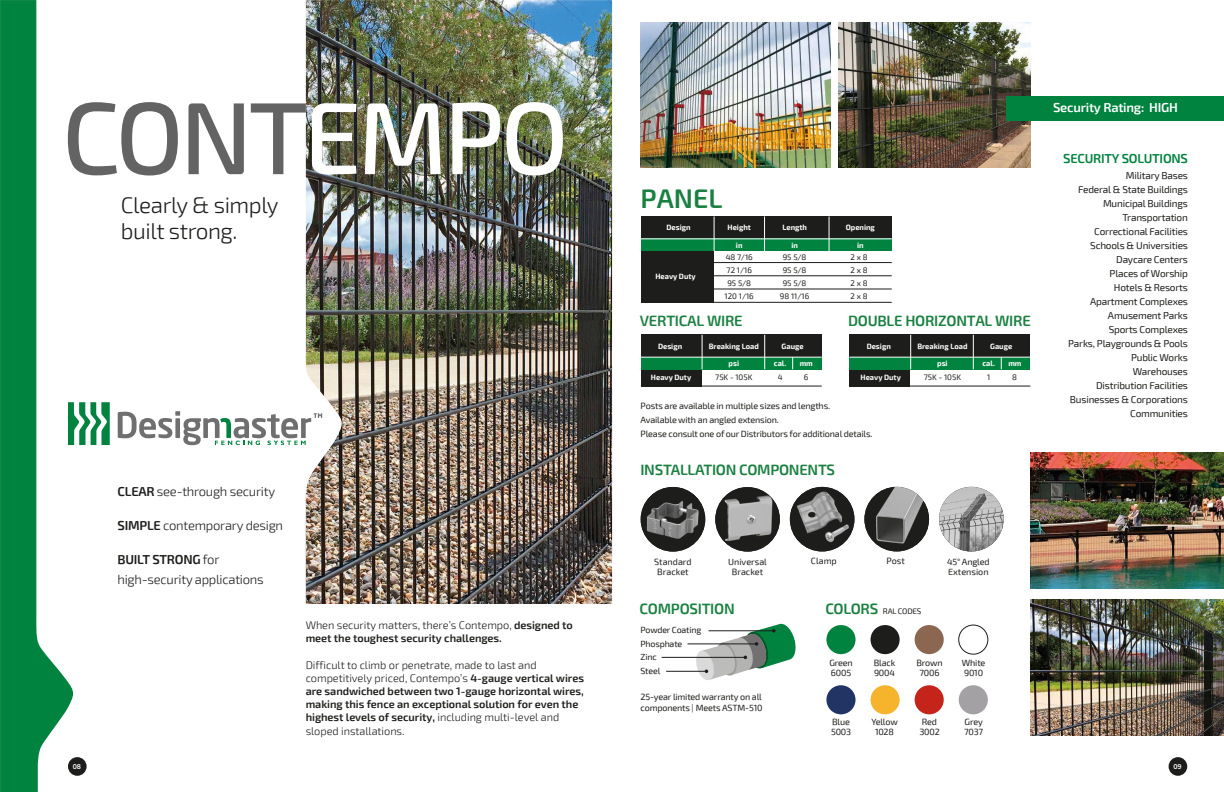
<style>
.page{position:relative;width:1224px;height:792px;background:#fff}
.page>*{position:absolute;margin:0;border:0;box-sizing:border-box;transform-origin:0 0}
.t1{font:500 102.5px "Exo 2";letter-spacing:-.04em;color:#646363}
.t2{font:600 27px "Exo 2";color:#1a8041}
.t3{font:300 22.5px/26px "Exo 2";letter-spacing:-.02em;color:#1d1d1b}
.t4{font:600 15px "Exo 2";letter-spacing:-.02em;color:#1a8041}
.t5{font:300 13px/20px "Exo 2";letter-spacing:-.02em;color:#1d1d1b}
.t6{font:600 13px "Exo 2";letter-spacing:-.02em;color:#fff}
.t7{font:600 13px "Exo 2";letter-spacing:-.02em;color:#00833f}
.t8{font:600 11px/13.2px "Exo 2";letter-spacing:-.005em;color:#1d1d1b}
.t9{font:10px/14px "Exo 2";letter-spacing:-.02em;color:#1d1d1b;text-align:right}
.t10{font:9px/10px "Exo 2";letter-spacing:-.02em;color:#1d1d1b}
.t11{font:9px/10.8px "Exo 2";color:#1d1d1b;text-align:center}
.t12{font:8.8px/13.5px "Exo 2";letter-spacing:-.02em;color:#1d1d1b}
.t13{font:8px/13px "Exo 2";color:#1d1d1b;text-align:center}
.t14{font:8px "Exo 2";letter-spacing:-.02em;color:#1d1d1b}
.t15{font:700 7.5px "Exo 2";color:#fff}
.t16{font:500 6.5px "Clan OT";color:#fff}
.s1{color:#fff}
.s2{font-weight:600}
.s3{font-weight:300}
.s4{font-weight:600;font-size:15px;color:#1a8041}
</style>
<div class="page">
<svg style="left:0;top:0;width:73px;height:792px;fill:#00833f"></svg>
<img style="left:305px;top:0;width:307px;height:604px">
<svg style="left:68px;top:402px;width:42px;height:43px"></svg>
<svg style="left:118px;top:411px;width:204px;height:34px"></svg>
<img style="left:640px;top:22px;width:191px;height:146px">
<img style="left:839px;top:22px;width:191px;height:146px">
<div style="left:1006px;top:96px;width:218px;height:24px;background:#00833f"></div>
<div style="left:826px;top:625px;width:30px;height:29px;background:#00833f;border-radius:50%"></div>
<div style="left:826px;top:685px;width:30px;height:29px;background:#213464;border-radius:50%"></div>
<div style="left:871px;top:625px;width:29px;height:29px;background:#1d1d1b;border-radius:50%"></div>
<div style="left:871px;top:685px;width:29px;height:29px;background:#f6b42c;border-radius:50%"></div>
<div style="left:915px;top:625px;width:29px;height:29px;background:#8b6751;border-radius:50%"></div>
<div style="left:915px;top:685px;width:29px;height:29px;background:#c4241a;border-radius:50%"></div>
<div style="left:959px;top:625px;width:29px;height:29px;border:1px solid #1d1d1b;border-radius:50%"></div>
<div style="left:959px;top:685px;width:29px;height:29px;background:#a3a1a3;border-radius:50%"></div>
<img style="left:1030px;top:452px;width:194px;height:136px">
<img style="left:1030px;top:600px;width:194px;height:136px">
<hr style="left:688px;top:643px;width:69px;height:1px;background:#1d1d1b">
<hr style="left:662px;top:657px;width:83px;height:1px;background:#1d1d1b">
<svg style="left:695px;top:623px;width:101px;height:57px"></svg>
<hr style="left:666px;top:671px;width:40px;height:1px;background:#1d1d1b">
<div style="left:68px;top:757px;width:19px;height:19px;background:#1d1d1b;border-radius:50%"></div>
<div style="left:1169px;top:757px;width:18px;height:19px;background:#1d1d1b;border-radius:50%"></div>
<div style="left:641px;top:217px;width:251px;height:22px;background:#1d1d1b"></div>
<div style="left:641px;top:251px;width:73px;height:51px;background:#1d1d1b"></div>
<div style="left:641px;top:239px;width:251px;height:12px;background:#00833f"></div>
<hr style="left:641px;top:262px;width:251px;height:1px;background:#1d1d1b">
<hr style="left:641px;top:275px;width:251px;height:1px;background:#1d1d1b">
<hr style="left:641px;top:288px;width:251px;height:1px;background:#1d1d1b">
<hr style="left:641px;top:238px;width:251px;height:1px;background:#fff">
<hr style="left:764px;top:217px;width:1px;height:34px;background:#fff">
<hr style="left:714px;top:217px;width:1px;height:34px;background:#fff">
<hr style="left:829px;top:217px;width:1px;height:34px;background:#fff">
<div style="left:641px;top:335px;width:181px;height:22px;background:#1d1d1b"></div>
<div style="left:641px;top:369px;width:61px;height:18px;background:#1d1d1b"></div>
<div style="left:641px;top:357px;width:181px;height:12px;background:#00833f"></div>
<hr style="left:641px;top:386px;width:181px;height:1px;background:#1d1d1b">
<hr style="left:641px;top:357px;width:181px;height:1px;background:#fff">
<hr style="left:764px;top:335px;width:1px;height:34px;background:#fff">
<hr style="left:702px;top:335px;width:1px;height:34px;background:#fff">
<svg style="left:792px;top:357px;width:1px;height:12px"></svg>
<div style="left:850px;top:335px;width:180px;height:22px;background:#1d1d1b"></div>
<div style="left:850px;top:369px;width:60px;height:18px;background:#1d1d1b"></div>
<div style="left:850px;top:357px;width:180px;height:12px;background:#00833f"></div>
<hr style="left:850px;top:386px;width:180px;height:1px;background:#1d1d1b">
<hr style="left:850px;top:357px;width:180px;height:1px;background:#fff">
<hr style="left:973px;top:335px;width:1px;height:34px;background:#fff">
<hr style="left:910px;top:335px;width:1px;height:34px;background:#fff">
<svg style="left:1001px;top:357px;width:1px;height:12px"></svg>
<hr style="left:641px;top:302px;width:251px;height:1px;background:#1d1d1b">
<img style="left:939px;top:487px;width:65px;height:64px;border-radius:32px">
<img style="left:715px;top:487px;width:65px;height:65px;border-radius:32px">
<img style="left:641px;top:487px;width:64px;height:65px;border-radius:32px">
<img style="left:790px;top:487px;width:64px;height:64px;border-radius:32px">
<img style="left:864px;top:487px;width:65px;height:64px;border-radius:32px">
<h1 class="t1" style="left:62px;top:78px;width:509px">CONT<span class="s1">EMPO</span></h1>
<h3 class="t3" style="left:121px;top:193px;width:159px">Clearly &amp; simply built strong.</h3>
<p class="t5" style="left:118px;top:482px;width:159px"><span class="s2">CLEAR</span> see-through security</p>
<p class="t5" style="left:118px;top:516px;width:167px"><span class="s2">SIMPLE</span> contemporary design</p>
<p class="t5" style="left:118px;top:550px;width:148px"><span class="s2">BUILT STRONG</span> for high-security applications</p>
<p class="t8" style="left:306px;top:619px;width:269px"><span class="s3">When security matters, there’s Contempo,</span> designed to meet the toughest security challenges.</p>
<p class="t8" style="left:306px;top:658px;width:280px"><span class="s3">Difficult to climb or penetrate, made to last and competitively priced, Contempo’s</span> 4-gauge vertical wires are sandwiched between two 1-gauge horizontal wires, making this fence an exceptional solution for even the highest levels of security, <span class="s3">including multi-level and sloped installations.</span></p>
<h2 class="t2" style="left:640px;top:182px;width:84px">PANEL</h2>
<p class="t15" style="left:666px;top:223px;width:26px">Design</p>
<p class="t15" style="left:728px;top:223px;width:25px">Height</p>
<p class="t15" style="left:655px;top:272px;width:42px">Heavy Duty</p>
<p class="t15" style="left:736px;top:241px;width:8px">in</p>
<p class="t13" style="left:725px;top:251px;width:31px">48 7/16<br>72 1/16<br>95 5/8<br>120 1/16</p>
<p class="t15" style="left:846px;top:223px;width:31px">Opening</p>
<p class="t15" style="left:783px;top:223px;width:26px">Length</p>
<p class="t15" style="left:792px;top:241px;width:8px">in</p>
<p class="t15" style="left:857px;top:241px;width:8px">in</p>
<p class="t13" style="left:851px;top:251px;width:19px;text-align:justify">2 x 8<br>2 x 8<br>2 x 8<br>2 x 8</p>
<p class="t13" style="left:780px;top:251px;width:31px">95 5/8<br>95 5/8<br>95 5/8<br>98 11/16</p>
<h3 class="t4" style="left:640px;top:312px;width:104px">VERTICAL WIRE</h3>
<h3 class="t4" style="left:848px;top:312px;width:184px">DOUBLE HORIZONTAL WIRE</h3>
<p class="t15" style="left:658px;top:342px;width:26px">Design</p>
<p class="t15" style="left:709px;top:342px;width:52px">Breaking Load</p>
<p class="t15" style="left:651px;top:373px;width:42px">Heavy Duty</p>
<p class="t15" style="left:729px;top:359px;width:12px">psi</p>
<p class="t13" style="left:715px;top:370px;width:39px">75K - 105K</p>
<p class="t15" style="left:867px;top:342px;width:26px">Design</p>
<p class="t15" style="left:917px;top:342px;width:52px">Breaking Load</p>
<p class="t15" style="left:861px;top:373px;width:42px">Heavy Duty</p>
<p class="t15" style="left:782px;top:342px;width:24px">Gauge</p>
<p class="t15" style="left:774px;top:359px;width:14px">cal.</p>
<p class="t15" style="left:800px;top:359px;width:15px">mm</p>
<p class="t13" style="left:804px;top:370px;width:6px">6</p>
<p class="t13" style="left:924px;top:370px;width:39px">75K - 105K</p>
<p class="t15" style="left:937px;top:359px;width:12px">psi</p>
<p class="t13" style="left:778px;top:370px;width:6px">4</p>
<p class="t10" style="left:641px;top:399px;width:234px;line-height:14.1px">Posts are available in multiple sizes and lengths.<br>Available with an angled extension.<br>Please consult one of our Distributors for additional details.</p>
<h3 class="t4" style="left:640px;top:461px;width:196px">INSTALLATION COMPONENTS</h3>
<p class="t15" style="left:990px;top:342px;width:24px">Gauge</p>
<p class="t15" style="left:983px;top:359px;width:14px">cal.</p>
<p class="t15" style="left:1008px;top:359px;width:15px">mm</p>
<p class="t13" style="left:1012px;top:370px;width:6px">8</p>
<p class="t13" style="left:987px;top:370px;width:5px">1</p>
<p class="t6" style="left:1053px;top:100px;width:126px">Security Rating: HIGH</p>
<p class="t7" style="left:1063px;top:151px;width:126px">SECURITY SOLUTIONS</p>
<p class="t9" style="left:1068px;top:169px;width:121px">Military Bases<br>Federal &amp; State Buildings<br>Municipal Buildings<br>Transportation<br>Correctional Facilities<br>Schools &amp; Universities<br>Daycare Centers<br>Places of Worship<br>Hotels &amp; Resorts<br>Apartment Complexes<br>Amusement Parks<br>Sports Complexes<br>Parks, Playgrounds &amp; Pools<br>Public Works<br>Warehouses<br>Distribution Facilities<br>Businesses &amp; Corporations<br>Communities</p>
<p class="t11" style="left:654px;top:556px;width:39px">Standard<br>Bracket</p>
<p class="t10" style="left:811px;top:556px;width:27px">Clamp</p>
<p class="t10" style="left:887px;top:556px;width:20px">Post</p>
<p class="t11" style="left:728px;top:556px;width:40px">Universal<br>Bracket</p>
<p class="t11" style="left:947px;top:556px;width:44px;text-align:left">45° Angled<br>Extension</p>
<h3 class="t4" style="left:640px;top:600px;width:97px">COMPOSITION</h3>
<p class="t14" style="left:825px;top:607px;width:98px"><span class="s4">COLORS</span> RAL CODES</p>
<p class="t12" style="left:641px;top:623px;width:62px">Powder Coating<br>Phosphate<br>Zinc</p>
<p class="t12" style="left:641px;top:665px;width:21px">Steel</p>
<p class="t10" style="left:641px;top:692px;width:123px;line-height:10.8px">25-year limited warranty on all components <span class="s3">|</span> Meets ASTM-510</p>
<p class="t10" style="left:874px;top:658px;width:23px">Black<br>9004</p>
<p class="t10" style="left:829px;top:658px;width:25px">Green<br>6005</p>
<p class="t10" style="left:917px;top:658px;width:28px;text-align:center">Brown<br>7006</p>
<p class="t10" style="left:962px;top:658px;width:25px">White<br>9010</p>
<p class="t10" style="left:831px;top:717px;width:22px">Blue<br>5003</p>
<p class="t10" style="left:871px;top:717px;width:28px;text-align:center">Yellow<br>1028</p>
<p class="t10" style="left:919px;top:717px;width:22px">Red<br>3002</p>
<p class="t10" style="left:964px;top:717px;width:21px">Grey<br>7037</p>
<p class="t16" style="left:73px;top:763px;width:10px">08</p>
<p class="t16" style="left:1173px;top:763px;width:10px">09</p>
</div>
